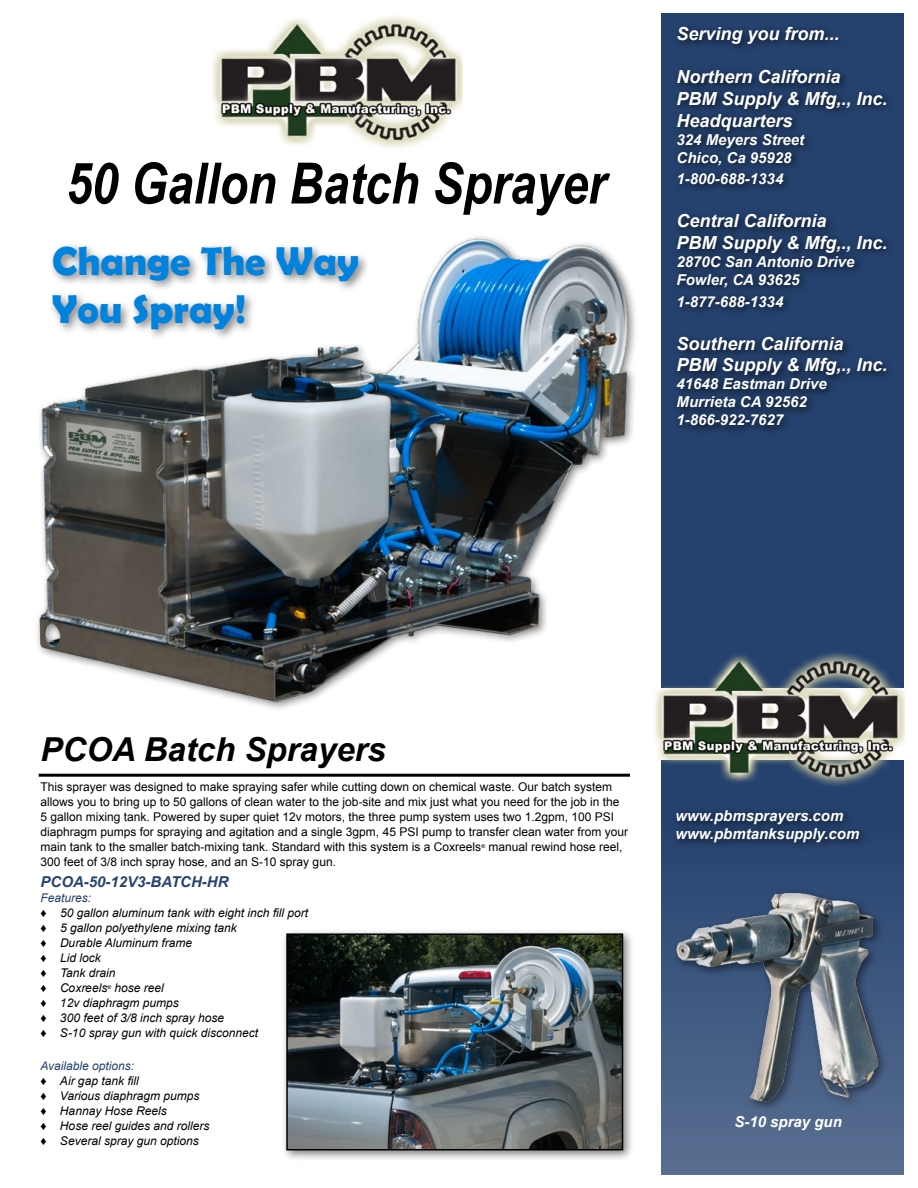
<style>
.page{position:relative;width:918px;height:1188px;background:#fff}
.page>*{position:absolute;margin:0;border:0;box-sizing:border-box;transform-origin:0 0}
.t1{font:italic 700 57px "Arial Narrow";color:#000}
.t2{font:700 40.5px/48.6px "Berlin Sans FB Demi";color:#0082df}
.t3{font:italic 700 33px "Arial";color:#000}
.t4{font:italic 700 18px/21.6px "Arial";color:#fff}
.t5{font:italic 700 15px/18px "Arial";color:#fff}
.t6{font:italic 700 15px "Arial";color:#25426f}
.t7{font:12px/15px "Arial";color:#000}
.t8{font:italic 12px/15px "Arial";color:#000}
.t9{font:5.25px "Arial";color:#000}
.s1{color:#25426f}
.s2{font-style:normal}
</style>
<div class="page">
<div style="left:662px;top:14px;width:242px;height:674px;background:#25426f"></div>
<div style="left:662px;top:760px;width:242px;height:414px;background:linear-gradient(to bottom,#1d3b6a,#586e90)"></div>
<img style="left:655px;top:650px;width:249px;height:141px">
<div style="left:672px;top:21px;width:225px;height:415px;background:#000;opacity:.75"></div>
<div style="left:670px;top:804px;width:199px;height:48px;background:#000;opacity:.75"></div>
<img style="left:37px;top:236px;width:599px;height:472px">
<img style="left:669px;top:886px;width:223px;height:224px">
<hr style="left:39px;top:774px;width:591px;height:3px;background:#000">
<img style="left:213px;top:16px;width:249px;height:132px">
<div style="left:281px;top:928px;width:354px;height:234px;background:#000;opacity:.5"></div>
<img style="left:289px;top:936px;width:331px;height:211px">
<div style="left:286px;top:933px;width:337px;height:217px;border:2px solid #000"></div>
<div style="left:48px;top:242px;width:322px;height:99px;background:#000;opacity:.5"></div>
<h1 class="t1" style="left:66px;top:140px;width:542px">50 Gallon Batch Sprayer</h1>
<h2 class="t2" style="left:52px;top:236px;width:308px">Change The Way<br>You Spray!</h2>
<h3 class="t4" style="left:677px;top:24px;width:165px">Serving you from...</h3>
<h3 class="t4" style="left:677px;top:67px;width:213px">Northern California<br>PBM Supply &amp; Mfg,., Inc.<br>Headquarters</h3>
<p class="t5" style="left:677px;top:131px;width:129px">324 Meyers Street<br>Chico, Ca 95928</p>
<p class="t5" style="left:677px;top:170px;width:108px">1-800-688-1334</p>
<h3 class="t4" style="left:677px;top:211px;width:213px">Central California<br>PBM Supply &amp; Mfg,., Inc.</h3>
<p class="t5" style="left:677px;top:253px;width:179px">2870C San Antonio Drive<br>Fowler, CA 93625</p>
<p class="t5" style="left:677px;top:293px;width:108px">1-877-688-1334</p>
<h3 class="t4" style="left:677px;top:333px;width:213px">Southern California<br>PBM Supply &amp; Mfg,., Inc.</h3>
<p class="t5" style="left:677px;top:375px;width:152px">41648 Eastman Drive<br>Murrieta CA 92562<br>1-866-922-7627</p>
<h3 class="t3" style="left:40px;top:727px;width:347px">PCOA Batch Sprayers</h3>
<p class="t7" style="left:40px;top:779px;width:589px">This sprayer was designed to make spraying safer while cutting down on chemical waste. Our batch system allows you to bring up to 50 gallons of clean water to the job-site and mix just what you need for the job in the 5 gallon mixing tank. Powered by super quiet 12v motors, the three pump system uses two 1.2gpm, 100 PSI diaphragm pumps for spraying and agitation and a single 3gpm, 45 PSI pump to transfer clean water from your main tank to the smaller batch-mixing tank. Standard with this system is a Coxreels</p>
<p class="t9" style="left:481px;top:843px;width:5px">®</p>
<p class="t7" style="left:489px;top:839px;width:136px">manual rewind hose reel,</p>
<p class="t7" style="left:41px;top:854px;width:297px">300 feet of 3/8 inch spray hose, and an S-10 spray gun.</p>
<p class="t6" style="left:40px;top:872px;width:190px">PCOA-50-12V3-BATCH-HR</p>
<p class="t8" style="left:40px;top:890px;width:269px"><span class="s1">Features:<br></span><span class="s2">♦</span> 50 gallon aluminum tank with eight inch fill port <span class="s2">♦</span> 5 gallon polyethylene mixing tank<br><span class="s2">♦</span> Durable Aluminum frame<br><span class="s2">♦</span> Lid lock<br><span class="s2">♦</span> Tank drain<br><span class="s2">♦</span> Coxreels</p>
<p class="t8" style="left:40px;top:980px;width:219px;text-indent:74px">hose reel<br><span class="s2">♦</span> 12v diaphragm pumps<br><span class="s2">♦</span> 300 feet of 3/8 inch spray hose<br><span class="s2">♦</span> S-10 spray gun with quick disconnect</p>
<p class="t8" style="left:40px;top:1058px;width:170px"><span class="s1">Available options:<br></span><span class="s2">♦</span> Air gap tank fill<br><span class="s2">♦</span> Various diaphragm pumps<br><span class="s2">♦</span> Hannay Hose Reels<br><span class="s2">♦</span> Hose reel guides and rollers <span class="s2">♦</span> Several spray gun options</p>
<p class="t9" style="left:107px;top:984px;width:5px">®</p>
<p class="t5" style="left:676px;top:807px;width:185px">www.pbmsprayers.com www.pbmtanksupply.com</p>
<p class="t5" style="left:734px;top:1113px;width:109px">S-10 spray gun</p>
</div>
